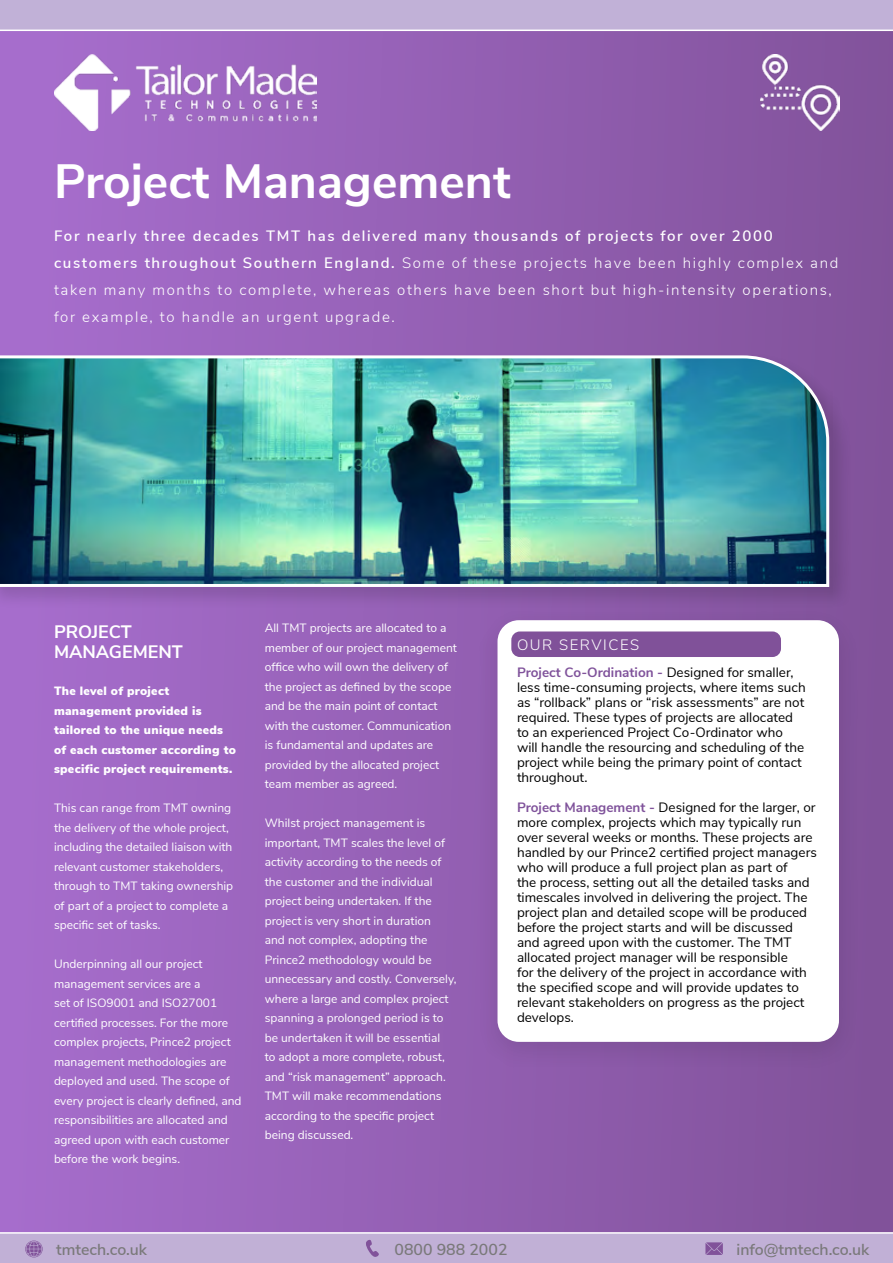
<style>
.page{position:relative;width:893px;height:1263px;background:#fff}
.page>*{position:absolute;margin:0;border:0;box-sizing:border-box;transform-origin:0 0}
.t1{font:700 48px "Nunito Sans";color:#fff}
.t2{font:700 18px/19.5px "Nunito Sans";color:#fff}
.t3{font:600 15.9px "Nunito Sans";color:#7a797a}
.t4{font:300 15px/27px "Nunito Sans";letter-spacing:.11em;color:#fff}
.t5{font:13.5px/15px "Nunito Sans";color:#000}
.t6{font:12px/19.5px "Nunito Sans";color:#fff}
.t7{font:900 12px/19.5px "Nunito Sans";letter-spacing:.025em;color:#fff}
.s1{font-weight:600}
.s2{font-weight:700;color:#80539b}
</style>
<div class="page">
<div style="left:0;top:0;width:893px;height:1263px;background:linear-gradient(to right,#a76ecd,#81529a)"></div>
<div style="left:0;top:0;width:893px;height:30px;background:#c1b1d7"></div>
<div style="left:0;top:1233px;width:893px;height:30px;background:#c1b0d6"></div>
<img style="left:55px;top:54px;width:262px;height:76px">
<hr style="left:0;top:30px;width:893px;height:1px;background:#fff">
<hr style="left:0;top:1232px;width:893px;height:2px;background:#fff">
<svg style="left:705px;top:1242px;width:18px;height:13px"></svg>
<svg style="left:25px;top:1240px;width:18px;height:17px"></svg>
<svg style="left:366px;top:1240px;width:13px;height:17px"></svg>
<img style="left:760px;top:54px;width:80px;height:76px">
<div style="left:0;top:351px;width:854px;height:260px;background:#000;opacity:.14"></div>
<img style="left:0;top:354px;width:831px;height:234px">
<div style="left:474px;top:605px;width:388px;height:469px;background:#000;opacity:.1"></div>
<div style="left:497px;top:620px;width:342px;height:422px;background:#fff;border-radius:21px"></div>
<div style="left:511px;top:631px;width:270px;height:26px;background:#805199;border-radius:9px"></div>
<h1 class="t1" style="left:54px;top:146px;width:458px">Project Management</h1>
<p class="t4" style="left:54px;top:221px;width:786px"><span class="s1">For nearly three decades TMT has delivered many thousands of projects for over 2000 customers throughout Southern England.</span> Some of these projects have been highly complex and taken many months to complete, whereas others have been short but high-intensity operations, for example, to handle an urgent upgrade.</p>
<h2 class="t2" style="left:54px;top:621px;width:130px">PROJECT<br>MANAGEMENT</h2>
<p class="t7" style="left:54px;top:681px;width:184px">The level of project management provided is tailored to the unique needs of each customer according to specific project requirements.</p>
<p class="t6" style="left:54px;top:798px;width:181px">This can range from TMT owning the delivery of the whole project, including the detailed liaison with relevant customer stakeholders, through to TMT taking ownership of part of a project to complete a specific set of tasks.</p>
<p class="t6" style="left:54px;top:954px;width:189px">Underpinning all our project management services are a<br>set of ISO9001 and ISO27001 certified processes. For the more complex projects, Prince2 project management methodologies are deployed and used. The scope of every project is clearly defined, and responsibilities are allocated and agreed upon with each customer before the work begins.</p>
<p class="t6" style="left:265px;top:618px;width:194px">All TMT projects are allocated to a member of our project management office who will own the delivery of the project as defined by the scope and be the main point of contact with the customer. Communication is fundamental and updates are provided by the allocated project team member as agreed.</p>
<p class="t6" style="left:265px;top:813px;width:193px">Whilst project management is important, TMT scales the level of activity according to the needs of the customer and the individual project being undertaken. If the project is very short in duration<br>and not complex, adopting the<br>Prince2 methodology would be unnecessary and costly. Conversely, where a large and complex project spanning a prolonged period is to be undertaken it will be essential<br>to adopt a more complete, robust, and “risk management” approach.<br>TMT will make recommendations according to the specific project being discussed.</p>
<p class="t4" style="left:517px;top:630px;width:124px">OUR SERVICES</p>
<p class="t5" style="left:517px;top:664px;width:290px"><span class="s2">Project Co-Ordination -</span> Designed for smaller, less time-consuming projects, where items such as “rollback” plans or “risk assessments” are not required. These types of projects are allocated to an experienced Project Co-Ordinator who will handle the resourcing and scheduling of the project while being the primary point of contact throughout.</p>
<p class="t5" style="left:517px;top:798px;width:301px"><span class="s2">Project Management -</span> Designed for the larger, or more complex, projects which may typically run over several weeks or months. These projects are handled by our Prince2 certified project managers who will produce a full project plan as part of<br>the process, setting out all the detailed tasks and timescales involved in delivering the project. The project plan and detailed scope will be produced before the project starts and will be discussed and agreed upon with the customer. The TMT allocated project manager will be responsible<br>for the delivery of the project in accordance with the specified scope and will provide updates to relevant stakeholders on progress as the project develops.</p>
<h3 class="t3" style="left:56px;top:1237px;width:92px">tmtech.co.uk</h3>
<h3 class="t3" style="left:394px;top:1238px;width:115px">0800 988 2002</h3>
<h3 class="t3" style="left:737px;top:1238px;width:134px">info@tmtech.co.uk</h3>
</div>
